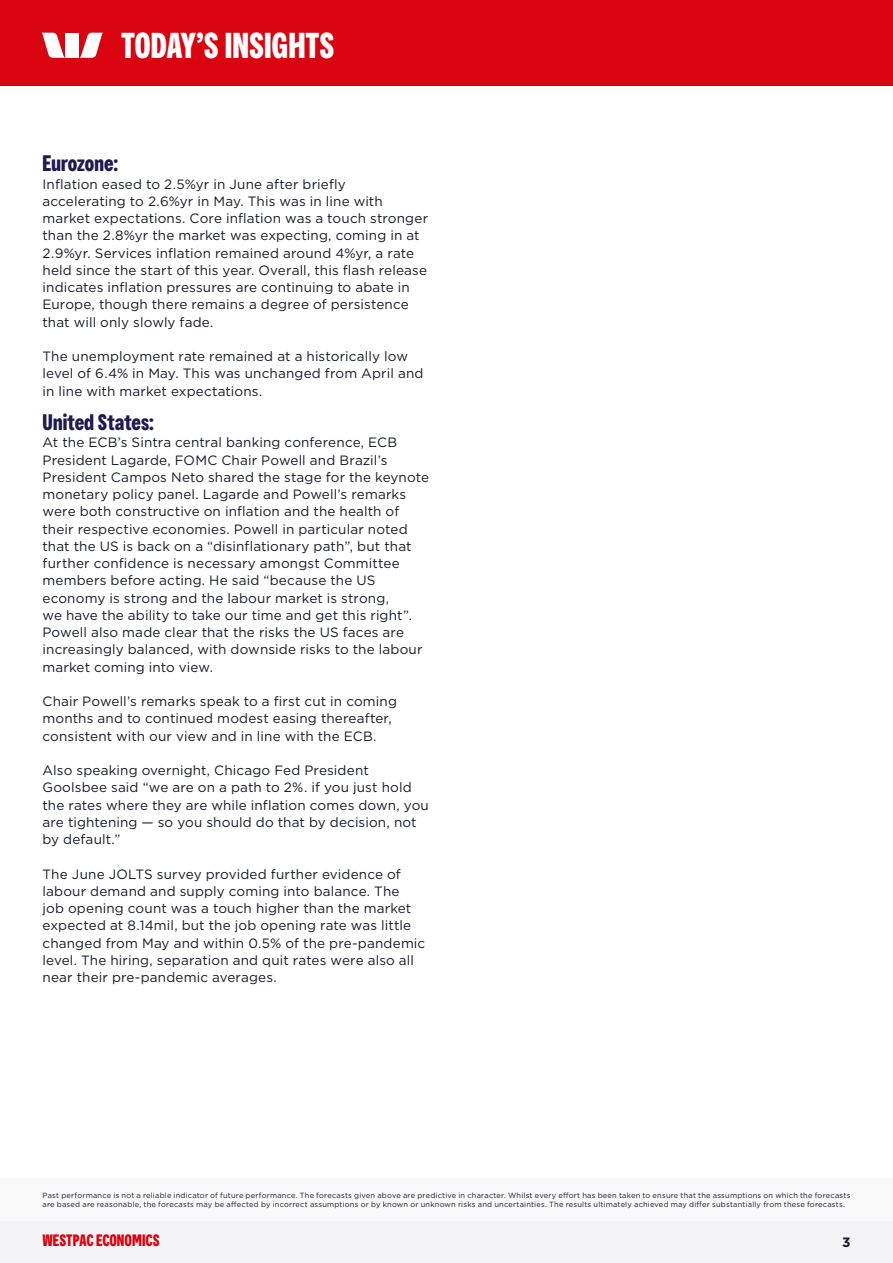
<style>
.page{position:relative;width:893px;height:1263px;background:#fff}
.page>*{position:absolute;margin:0;border:0;box-sizing:border-box;transform-origin:0 0}
.H2_Section_headline___strap_top{font:700 36px "Westpac";color:#fff}
.P1_Body_copy{font:700 22.5px "Westpac";letter-spacing:-.005em;color:#1f1b4f}
.H5_Crosshead{font:700 22.5px "Westpac";letter-spacing:-.005em;color:#1f1b4f}
.t1{font:700 16.5px "Westpac";color:#da0310}
.P1_Body_copy-2{font:13.5px/17.2px "Gotham";letter-spacing:.01em;color:#181b25}
.t2{font:700 13.5px "Gotham";color:#181b25}
.t3{font:7.5px/9px "Gotham";letter-spacing:.025em;color:#181b25}
</style>
<div class="page">
<div style="left:0;top:0;width:893px;height:85px;background:#da0310"></div>
<div style="left:0;top:1220px;width:893px;height:43px;background:#f4f4f6"></div>
<div style="left:0;top:1178px;width:893px;height:42px;background:#f9f9fa"></div>
<svg style="left:42px;top:33px;width:23px;height:25px"></svg>
<svg style="left:80px;top:33px;width:23px;height:25px"></svg>
<div style="left:66px;top:33px;width:13px;height:25px;background:#fff"></div>
<p class="H2_Section_headline___strap_top" style="left:121px;top:24px;width:215px">TODAY’S INSIGHTS</p>
<p class="H5_Crosshead" style="left:43px;top:150px;width:78px">Eurozone:</p>
<p class="P1_Body_copy-2" style="left:43px;top:175px;width:387px">Inflation eased to 2.5%yr in June after briefly accelerating to 2.6%yr in May. This was in line with market expectations. Core inflation was a touch stronger than the 2.8%yr the market was expecting, coming in at 2.9%yr. Services inflation remained around 4%yr, a rate held since the start of this year. Overall, this flash release indicates inflation pressures are continuing to abate in Europe, though there remains a degree of persistence that will only slowly fade.</p>
<p class="P1_Body_copy-2" style="left:43px;top:347px;width:382px">The unemployment rate remained at a historically low level of 6.4% in May. This was unchanged from April and in line with market expectations.</p>
<p class="P1_Body_copy" style="left:43px;top:409px;width:113px">United States:</p>
<p class="P1_Body_copy-2" style="left:43px;top:434px;width:388px">At the ECB’s Sintra central banking conference, ECB President Lagarde, FOMC Chair Powell and Brazil’s President Campos Neto shared the stage for the keynote monetary policy panel. Lagarde and Powell’s remarks were both constructive on inflation and the health of their respective economies. Powell in particular noted that the US is back on a “disinflationary path”, but that further confidence is necessary amongst Committee members before acting. He said “because the US economy is strong and the labour market is strong,<br>we have the ability to take our time and get this right”.<br>Powell also made clear that the risks the US faces are increasingly balanced, with downside risks to the labour market coming into view.</p>
<p class="P1_Body_copy-2" style="left:43px;top:692px;width:356px">Chair Powell’s remarks speak to a first cut in coming months and to continued modest easing thereafter, consistent with our view and in line with the ECB.</p>
<p class="P1_Body_copy-2" style="left:43px;top:761px;width:388px">Also speaking overnight, Chicago Fed President Goolsbee said “we are on a path to 2%. if you just hold the rates where they are while inflation comes down, you are tightening — so you should do that by decision, not by default.”</p>
<p class="P1_Body_copy-2" style="left:43px;top:865px;width:384px">The June JOLTS survey provided further evidence of labour demand and supply coming into balance. The<br>job opening count was a touch higher than the market expected at 8.14mil, but the job opening rate was little changed from May and within 0.5% of the pre-pandemic level. The hiring, separation and quit rates were also all near their pre-pandemic averages.</p>
<p class="t3" style="left:43px;top:1190px;width:809px">Past performance is not a reliable indicator of future performance. The forecasts given above are predictive in character. Whilst every effort has been taken to ensure that the assumptions on which the forecasts are based are reasonable, the forecasts may be affected by incorrect assumptions or by known or unknown risks and uncertainties. The results ultimately achieved may differ substantially from these forecasts.</p>
<p class="t1" style="left:43px;top:1230px;width:119px">WESTPAC ECONOMICS</p>
<p class="t2" style="left:842px;top:1233px;width:10px">3</p>
</div>
